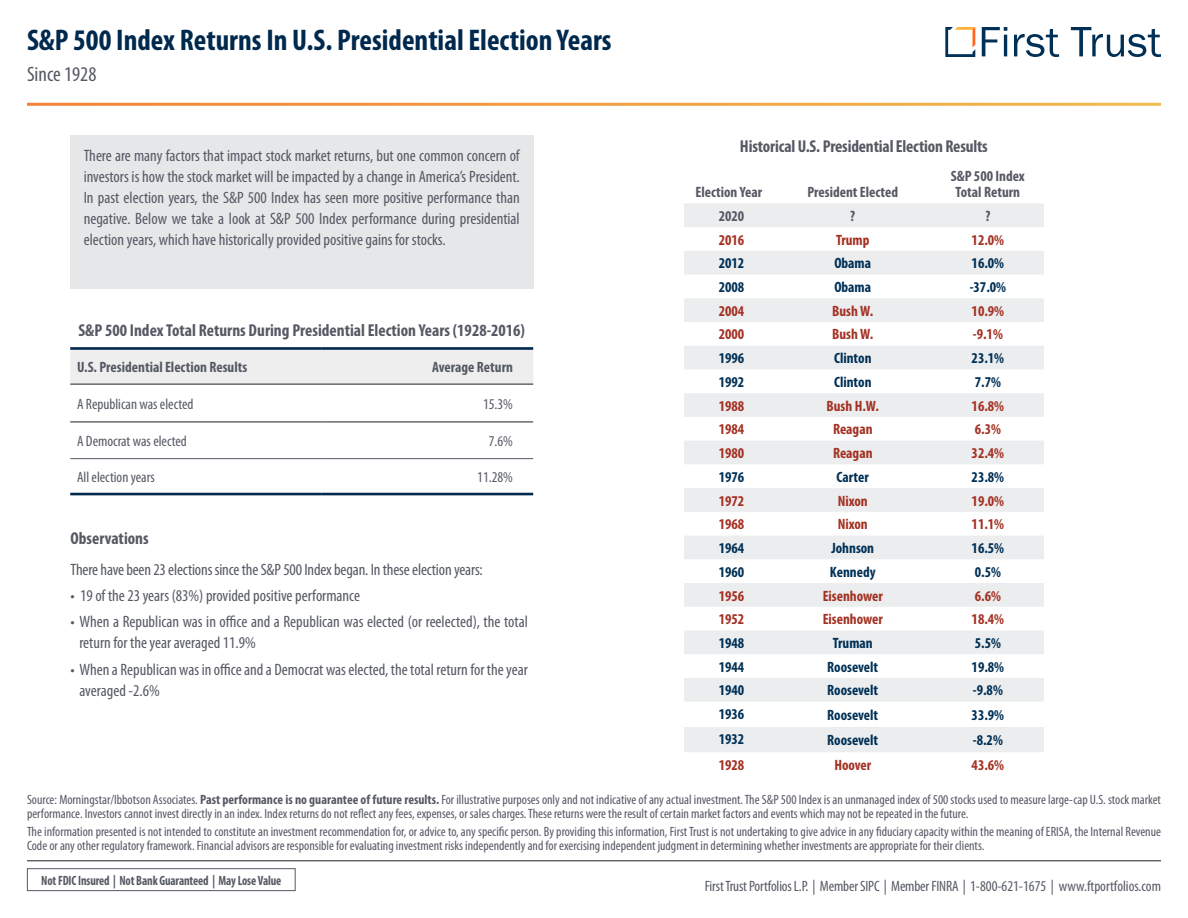
<style>
.page{position:relative;width:1188px;height:918px;background:#fff}
.page>*{position:absolute;margin:0;border:0;box-sizing:border-box;transform-origin:0 0}
.t1{font:700 condensed 30px "Myriad Pro";color:#00294e}
.t2{font:condensed 21px "Myriad Pro";color:#555963}
.t3{font:700 condensed 17.25px "Myriad Pro";color:#555963}
.t4{font:condensed 16.5px/21px "Myriad Pro";color:#555963}
.t5{font:700 condensed 15px "Myriad Pro";color:#003056}
.t6{font:700 condensed 15px "Myriad Pro";color:#a33123}
.t7{font:condensed 15px "Myriad Pro";color:#555963}
.t8{font:700 condensed 15px/16.5px "Myriad Pro";color:#555963;text-align:center}
.t9{font:condensed 13.5px/14.2px "Myriad Pro";color:#555963}
.t10{font:700 condensed 13.5px "Myriad Pro";letter-spacing:-.01em;color:#555963;scale:.91 1}
.s1{font-weight:700}
</style>
<div class="page">
<svg style="left:982px;top:27px;width:25px;height:29px"></svg>
<hr style="left:1004px;top:35px;width:3px;height:21px;background:#003056">
<svg style="left:1014px;top:29px;width:45px;height:28px"></svg>
<svg style="left:1071px;top:27px;width:90px;height:30px"></svg>
<svg style="left:945px;top:27px;width:30px;height:30px"></svg>
<hr style="left:27px;top:860px;width:1134px;height:1px;background:#231f20">
<div style="left:27px;top:868px;width:269px;height:23px;border:1px solid #555963"></div>
<div style="left:70px;top:135px;width:463px;height:154px;background:#e6e7e9"></div>
<div style="left:70px;top:350px;width:463px;height:34px;background:#eeeeef"></div>
<hr style="left:70px;top:384px;width:252px;height:1px;background:#231f20">
<hr style="left:322px;top:384px;width:211px;height:1px;background:#231f20">
<hr style="left:70px;top:422px;width:252px;height:1px;background:#231f20">
<hr style="left:322px;top:422px;width:211px;height:1px;background:#231f20">
<hr style="left:70px;top:347px;width:252px;height:3px;background:#00294e">
<hr style="left:322px;top:347px;width:211px;height:3px;background:#00294e">
<hr style="left:70px;top:493px;width:252px;height:2px;background:#00294e">
<hr style="left:322px;top:493px;width:211px;height:2px;background:#00294e">
<hr style="left:70px;top:458px;width:252px;height:1px;background:#555963">
<hr style="left:322px;top:458px;width:211px;height:1px;background:#555963">
<svg style="left:684px;top:203px;width:360px;height:549px;fill:#ecedee"></svg>
<h1 class="t1" style="left:27px;top:21px;width:586px">S&amp;P 500 Index Returns In U.S. Presidential Election Years</h1>
<h2 class="t2" style="left:27px;top:62px;width:71px">Since 1928</h2>
<p class="t4" style="left:84px;top:145px;width:438px;text-align:justify">There are many factors that impact stock market returns, but one common concern of investors is how the stock market will be impacted by a change in America’s President.<br>In past election years, the S&amp;P 500 Index has seen more positive performance than negative. Below we take a look at S&amp;P 500 Index performance during presidential election years, which have historically provided positive gains for stocks.</p>
<p class="t3" style="left:78px;top:319px;width:448px">S&amp;P 500 Index Total Returns During Presidential Election Years (1928-2016)</p>
<p class="t8" style="left:77px;top:358px;width:172px">U.S. Presidential Election Results</p>
<p class="t8" style="left:432px;top:358px;width:82px">Average Return</p>
<p class="t7" style="left:77px;top:395px;width:118px">A Republican was elected</p>
<p class="t7" style="left:483px;top:395px;width:31px">15.3%</p>
<p class="t7" style="left:77px;top:432px;width:111px">A Democrat was elected</p>
<p class="t7" style="left:489px;top:432px;width:26px">7.6%</p>
<p class="t7" style="left:77px;top:468px;width:79px">All election years</p>
<p class="t7" style="left:477px;top:468px;width:37px">11.28%</p>
<p class="t3" style="left:71px;top:528px;width:80px">Observations</p>
<p class="t4" style="left:71px;top:558px;width:414px">There have been 23 elections since the S&amp;P 500 Index began. In these election years:</p>
<p class="t4" style="left:71px;top:585px;width:291px">• 19 of the 23 years (83%) provided positive performance</p>
<p class="t4" style="left:79px;top:611px;width:450px;text-indent:-9px">• When a Republican was in office and a Republican was elected (or reelected), the total return for the year averaged 11.9%</p>
<p class="t4" style="left:79px;top:659px;width:450px;text-indent:-9px">• When a Republican was in office and a Democrat was elected, the total return for the year averaged -2.6%</p>
<p class="t3" style="left:740px;top:136px;width:249px">Historical U.S. Presidential Election Results</p>
<p class="t8" style="left:695px;top:184px;width:68px">Election Year</p>
<p class="t8" style="left:807px;top:184px;width:92px">President Elected</p>
<p class="t8" style="left:951px;top:167px;width:76px">S&amp;P 500 Index<br>Total Return</p>
<p class="t8" style="left:719px;top:207px;width:27px">2020</p>
<p class="t8" style="left:850px;top:207px;width:7px">?</p>
<p class="t8" style="left:985px;top:207px;width:7px">?</p>
<p class="t6" style="left:719px;top:230px;width:27px">2016</p>
<p class="t6" style="left:836px;top:230px;width:35px">Trump</p>
<p class="t6" style="left:972px;top:230px;width:34px">12.0%</p>
<p class="t5" style="left:719px;top:254px;width:27px">2012</p>
<p class="t5" style="left:834px;top:254px;width:38px">Obama</p>
<p class="t5" style="left:972px;top:254px;width:34px">16.0%</p>
<p class="t5" style="left:719px;top:278px;width:27px">2008</p>
<p class="t5" style="left:834px;top:278px;width:38px">Obama</p>
<p class="t5" style="left:970px;top:278px;width:38px">-37.0%</p>
<p class="t6" style="left:719px;top:301px;width:27px">2004</p>
<p class="t6" style="left:832px;top:301px;width:43px">Bush W.</p>
<p class="t6" style="left:972px;top:301px;width:34px">10.9%</p>
<p class="t6" style="left:719px;top:325px;width:27px">2000</p>
<p class="t6" style="left:832px;top:325px;width:43px">Bush W.</p>
<p class="t6" style="left:973px;top:325px;width:32px">-9.1%</p>
<p class="t5" style="left:719px;top:349px;width:27px">1996</p>
<p class="t5" style="left:834px;top:349px;width:39px">Clinton</p>
<p class="t5" style="left:972px;top:349px;width:34px">23.1%</p>
<p class="t5" style="left:719px;top:373px;width:27px">1992</p>
<p class="t5" style="left:834px;top:373px;width:39px">Clinton</p>
<p class="t5" style="left:975px;top:373px;width:28px">7.7%</p>
<p class="t6" style="left:719px;top:396px;width:27px">1988</p>
<p class="t6" style="left:827px;top:396px;width:54px">Bush H.W.</p>
<p class="t6" style="left:972px;top:396px;width:34px">16.8%</p>
<p class="t6" style="left:719px;top:420px;width:27px">1984</p>
<p class="t6" style="left:833px;top:420px;width:41px">Reagan</p>
<p class="t6" style="left:975px;top:420px;width:28px">6.3%</p>
<p class="t6" style="left:719px;top:444px;width:27px">1980</p>
<p class="t6" style="left:833px;top:444px;width:41px">Reagan</p>
<p class="t6" style="left:972px;top:444px;width:34px">32.4%</p>
<p class="t5" style="left:719px;top:467px;width:27px">1976</p>
<p class="t5" style="left:837px;top:467px;width:34px">Carter</p>
<p class="t5" style="left:972px;top:467px;width:34px">23.8%</p>
<p class="t6" style="left:719px;top:491px;width:27px">1972</p>
<p class="t6" style="left:838px;top:491px;width:32px">Nixon</p>
<p class="t6" style="left:972px;top:491px;width:34px">19.0%</p>
<p class="t6" style="left:719px;top:515px;width:27px">1968</p>
<p class="t6" style="left:838px;top:515px;width:32px">Nixon</p>
<p class="t6" style="left:972px;top:515px;width:34px">11.1%</p>
<p class="t5" style="left:719px;top:539px;width:27px">1964</p>
<p class="t5" style="left:831px;top:539px;width:44px">Johnson</p>
<p class="t5" style="left:972px;top:539px;width:34px">16.5%</p>
<p class="t5" style="left:719px;top:562px;width:27px">1960</p>
<p class="t5" style="left:830px;top:562px;width:47px">Kennedy</p>
<p class="t5" style="left:975px;top:562px;width:28px">0.5%</p>
<p class="t6" style="left:719px;top:586px;width:27px">1956</p>
<p class="t6" style="left:823px;top:586px;width:62px">Eisenhower</p>
<p class="t6" style="left:975px;top:586px;width:28px">6.6%</p>
<p class="t6" style="left:719px;top:610px;width:27px">1952</p>
<p class="t6" style="left:823px;top:610px;width:62px">Eisenhower</p>
<p class="t6" style="left:972px;top:610px;width:34px">18.4%</p>
<p class="t5" style="left:719px;top:634px;width:27px">1948</p>
<p class="t5" style="left:833px;top:634px;width:42px">Truman</p>
<p class="t5" style="left:975px;top:634px;width:28px">5.5%</p>
<p class="t5" style="left:719px;top:657px;width:27px">1944</p>
<p class="t5" style="left:827px;top:657px;width:53px">Roosevelt</p>
<p class="t5" style="left:972px;top:657px;width:34px">19.8%</p>
<p class="t5" style="left:719px;top:681px;width:27px">1940</p>
<p class="t5" style="left:827px;top:681px;width:53px">Roosevelt</p>
<p class="t5" style="left:973px;top:681px;width:32px">-9.8%</p>
<p class="t5" style="left:719px;top:705px;width:27px">1936</p>
<p class="t5" style="left:827px;top:706px;width:53px">Roosevelt</p>
<p class="t5" style="left:972px;top:706px;width:34px">33.9%</p>
<p class="t5" style="left:719px;top:730px;width:27px">1932</p>
<p class="t5" style="left:827px;top:731px;width:53px">Roosevelt</p>
<p class="t5" style="left:973px;top:731px;width:32px">-8.2%</p>
<p class="t6" style="left:719px;top:755px;width:27px">1928</p>
<p class="t6" style="left:834px;top:755px;width:38px">Hoover</p>
<p class="t6" style="left:972px;top:755px;width:34px">43.6%</p>
<p class="t9" style="left:27px;top:792px;width:1136px">Source: Morningstar/Ibbotson Associates. <span class="s1">Past performance is no guarantee of future results.</span> For illustrative purposes only and not indicative of any actual investment. The S&amp;P 500 Index is an unmanaged index of 500 stocks used to measure large-cap U.S. stock market performance. Investors cannot invest directly in an index. Index returns do not reflect any fees, expenses, or sales charges. These returns were the result of certain market factors and events which may not be repeated in the future.</p>
<p class="t9" style="left:27px;top:824px;width:1136px">The information presented is not intended to constitute an investment recommendation for, or advice to, any specific person. By providing this information, First Trust is not undertaking to give advice in any fiduciary capacity within the meaning of ERISA, the Internal Revenue<br>Code or any other regulatory framework. Financial advisors are responsible for evaluating investment risks independently and for exercising independent judgment in determining whether investments are appropriate for their clients.</p>
<p class="t10" style="left:41px;top:872px;width:265px">Not FDIC Insured | Not Bank Guaranteed | May Lose Value</p>
<p class="t7" style="left:705px;top:877px;width:458px">First Trust Portfolios L.P. | Member SIPC | Member FINRA | 1-800-621-1675 | www.ftportfolios.com</p>
</div>
